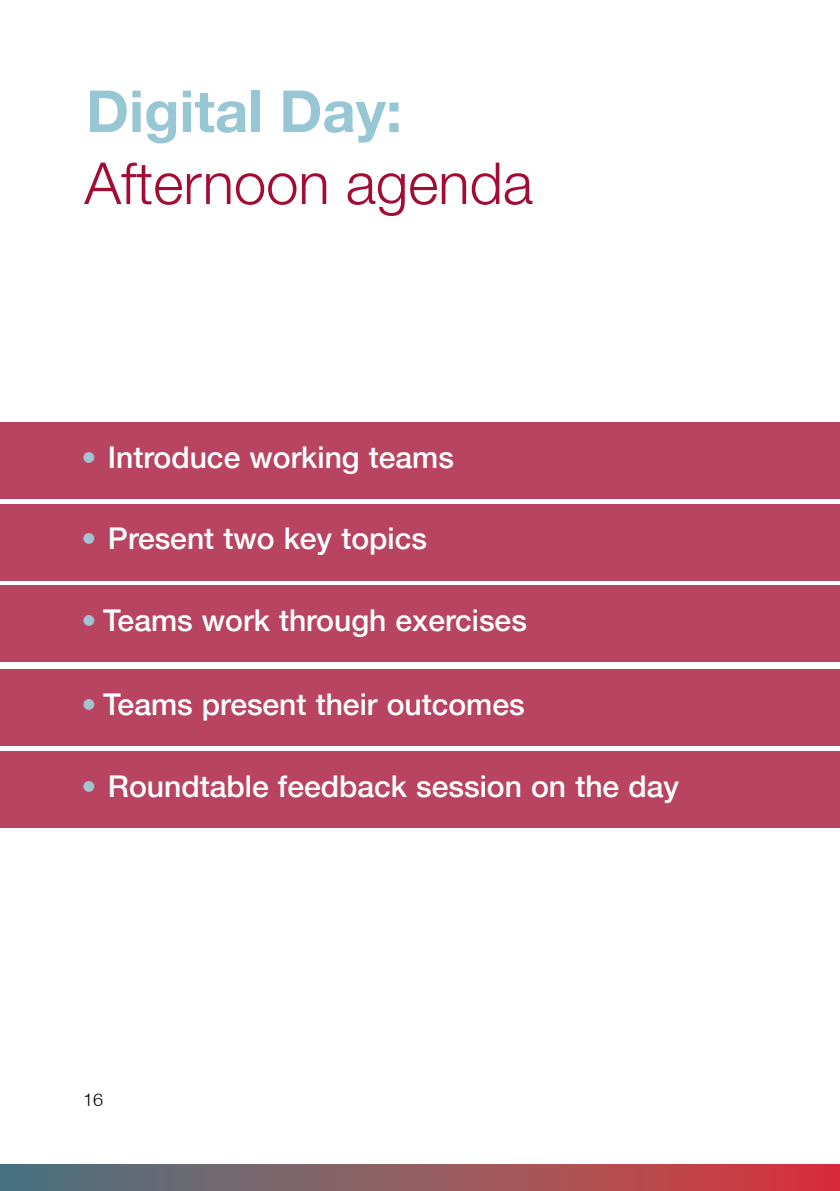
<style>
.page{position:relative;width:840px;height:1191px;background:#fff}
.page>*{position:absolute;margin:0;border:0;box-sizing:border-box;transform-origin:0 0}
.t1{font:300 58px "Helvetica Neue LT Std";color:#a30c33}
.t2{font:700 58px "Helvetica Neue LT Std";color:#97c6d5}
.t3{font:500 30px "Helvetica Neue LT";color:#fff}
.t4{font:300 18px "Helvetica Neue LT";color:#000}
.s1{color:#a1c4d0}
</style>
<div class="page">
<div style="left:0;top:422px;width:839px;height:76px;background:#b84462"></div>
<div style="left:0;top:504px;width:839px;height:76px;background:#b84462"></div>
<div style="left:0;top:585px;width:839px;height:76px;background:#b84462"></div>
<div style="left:0;top:669px;width:839px;height:76px;background:#b84462"></div>
<div style="left:0;top:751px;width:839px;height:76px;background:#b84462"></div>
<div style="left:0;top:1164px;width:839px;height:27px;background:linear-gradient(to right,#497982,#db383d)"></div>
<h1 class="t2" style="left:86px;top:75px;width:317px">Digital Day:</h1>
<h1 class="t1" style="left:84px;top:148px;width:450px">Afternoon agenda</h1>
<p class="t3" style="left:81px;top:439px;width:374px"><span class="s1">•</span> Introduce working teams</p>
<p class="t3" style="left:81px;top:520px;width:347px"><span class="s1">•</span> Present two key topics</p>
<p class="t3" style="left:81px;top:602px;width:446px"><span class="s1">•</span> Teams work through exercises</p>
<p class="t3" style="left:81px;top:686px;width:444px"><span class="s1">•</span> Teams present their outcomes</p>
<p class="t3" style="left:81px;top:768px;width:598px"><span class="s1">•</span> Roundtable feedback session on the day</p>
<p class="t4" style="left:83px;top:1088px;width:22px">16</p>
</div>
